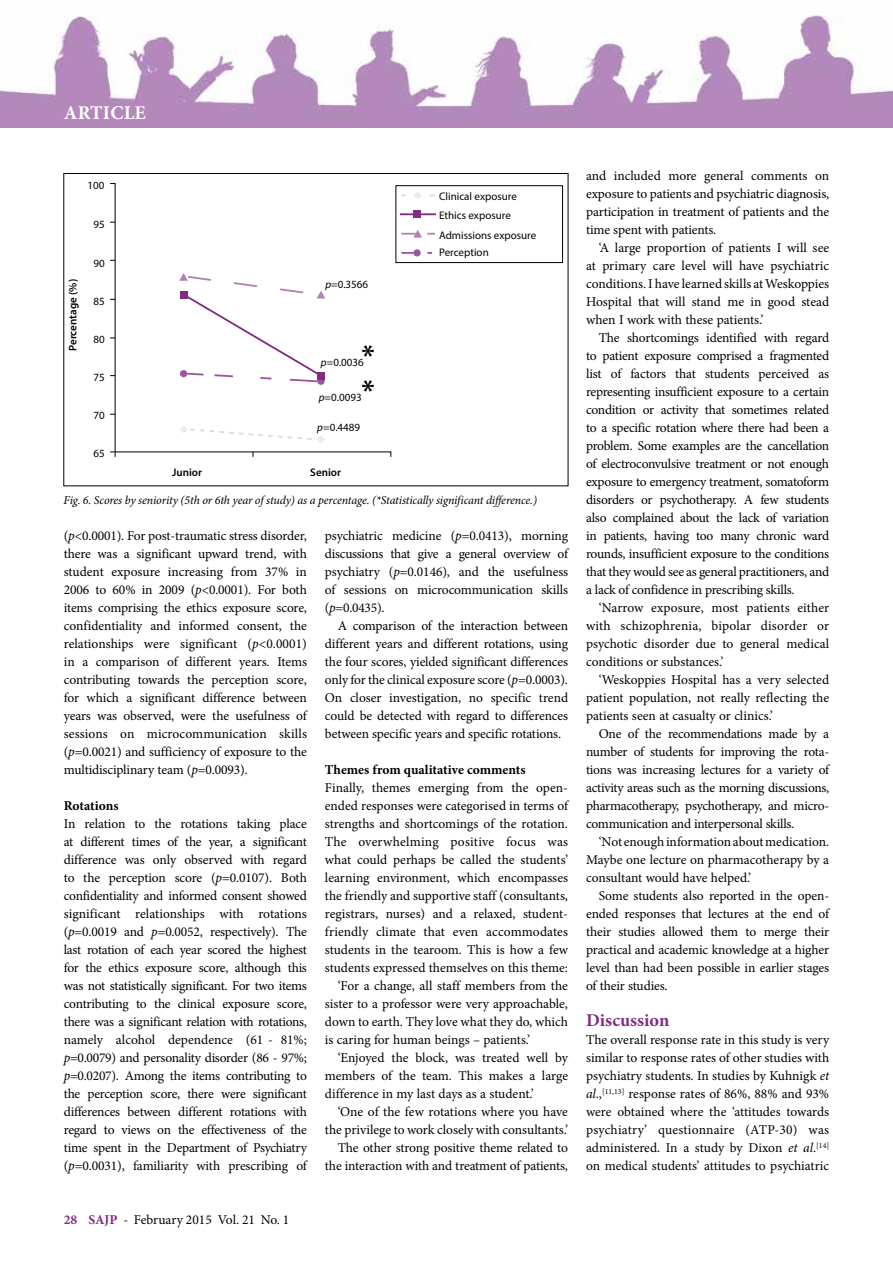
<style>
.page{position:relative;width:893px;height:1263px;background:#fff}
.page>*{position:absolute;margin:0;border:0;box-sizing:border-box;transform-origin:0 0}
.t1{font:600 30.3px "Myriad Pro";color:#000}
.t2{font:700 19.5px "Minion Pro";letter-spacing:.01em;color:#fff}
.t3{font:700 18px "Minion Pro";color:#822a85}
.t4{font:13.5px/18px "Minion Pro";letter-spacing:-.005em;color:#000;text-align:justify}
.t5{font:700 13.5px "Minion Pro";color:#000}
.t6{font:13.5px "Minion Pro";letter-spacing:.015em;color:#000}
.t7{font:italic 12px "Minion Pro";letter-spacing:-.015em;color:#000}
.t8{font:11.1px/19.2px "Myriad Pro";color:#000}
.t9{font:600 11.1px "Myriad Pro";color:#000}
.s1{font-style:italic}
.s2{font-weight:700;color:#822a85}
</style>
<div class="page">
<img style="left:0;top:15px;width:893px;height:113px">
<div style="left:413px;top:210px;width:8px;height:8px;background:#812b83"></div>
<hr style="left:400px;top:213px;width:36px;height:2px;background:#812b83">
<svg style="left:413px;top:249px;width:8px;height:7px"></svg>
<svg style="left:401px;top:252px;width:12px;height:2px"></svg>
<svg style="left:401px;top:230px;width:34px;height:8px"></svg>
<svg style="left:414px;top:192px;width:8px;height:7px"></svg>
<div style="left:395px;top:185px;width:168px;height:78px;border:1px solid #000"></div>
<svg style="left:110px;top:183px;width:282px;height:274px"></svg>
<div style="left:64px;top:173px;width:504px;height:313px;border:1px solid #000"></div>
<h2 class="t2" style="left:64px;top:99px;width:84px">ARTICLE</h2>
<p class="t9" style="left:66px;top:351px;width:73px;rotate:-90deg">Percentage (%)</p>
<p class="t8" style="left:88px;top:175px;width:18px">100</p>
<p class="t8" style="left:94px;top:215px;width:13px">95</p>
<p class="t8" style="left:94px;top:253px;width:13px">90</p>
<p class="t8" style="left:94px;top:292px;width:13px">85</p>
<p class="t8" style="left:94px;top:330px;width:13px">80</p>
<p class="t8" style="left:94px;top:368px;width:13px">75</p>
<p class="t8" style="left:94px;top:406px;width:13px">70</p>
<p class="t8" style="left:94px;top:443px;width:13px">65</p>
<p class="t8" style="left:325px;top:275px;width:44px"><span class="s1">p</span>=0.3566</p>
<h1 class="t1" style="left:361px;top:336px;width:15px">*</h1>
<p class="t8" style="left:321px;top:352px;width:44px"><span class="s1">p</span>=0.0036</p>
<h1 class="t1" style="left:361px;top:371px;width:15px">*</h1>
<p class="t8" style="left:319px;top:387px;width:44px"><span class="s1">p</span>=0.0093</p>
<p class="t8" style="left:317px;top:418px;width:44px"><span class="s1">p</span>=0.4489</p>
<p class="t9" style="left:172px;top:465px;width:31px">Junior</p>
<p class="t9" style="left:310px;top:465px;width:32px">Senior</p>
<p class="t8" style="left:439px;top:187px;width:99px">Clinical exposure<br>Ethics exposure<br>Admissions exposure</p>
<p class="t8" style="left:439px;top:243px;width:51px">Perception</p>
<p class="t7" style="left:64px;top:492px;width:475px">Fig. 6. Scores by seniority (5th or 6th year of study) as a percentage. (*Statistically significant difference.)</p>
<p class="t4" style="left:64px;top:527px;width:245px">(<span class="s1">p</span>&lt;0.0001). For post-traumatic stress disorder, there was a significant upward trend, with student exposure increasing from 37% in 2006 to 60% in 2009 (<span class="s1">p</span>&lt;0.0001). For both items comprising the ethics exposure score, confidentiality and informed consent, the relationships were significant (<span class="s1">p</span>&lt;0.0001) in a comparison of different years. Items contributing towards the perception score, for which a significant difference between years was observed, were the usefulness of sessions on microcommunication skills (<span class="s1">p</span>=0.0021) and sufficiency of exposure to the multidisciplinary team (<span class="s1">p</span>=0.0093).</p>
<p class="t5" style="left:64px;top:796px;width:56px">Rotations</p>
<p class="t4" style="left:64px;top:815px;width:245px">In relation to the rotations taking place at different times of the year, a significant difference was only observed with regard to the perception score (<span class="s1">p</span>=0.0107). Both confidentiality and informed consent showed significant relationships with rotations (<span class="s1">p</span>=0.0019 and <span class="s1">p</span>=0.0052, respectively). The last rotation of each year scored the highest for the ethics exposure score, although this was not statistically significant. For two items contributing to the clinical exposure score, there was a significant relation with rotations, namely alcohol dependence (61 - 81%; <span class="s1">p</span>=0.0079) and personality disorder (86 - 97%; <span class="s1">p</span>=0.0207). Among the items contributing to the perception score, there were significant differences between different rotations with regard to views on the effectiveness of the time spent in the Department of Psychiatry (<span class="s1">p</span>=0.0031), familiarity with prescribing of</p>
<p class="t4" style="left:64px;top:1211px;width:227px"><span class="s2">28 SAJP</span> - February 2015 Vol. 21 No. 1</p>
<p class="t4" style="left:325px;top:527px;width:245px">psychiatric medicine (<span class="s1">p</span>=0.0413), morning discussions that give a general overview of psychiatry (<span class="s1">p</span>=0.0146), and the usefulness of sessions on microcommunication skills (<span class="s1">p</span>=0.0435).</p>
<p class="t4" style="left:325px;top:617px;width:245px;text-indent:13px">A comparison of the interaction between different years and different rotations, using the four scores, yielded significant differences only for the clinical exposure score (<span class="s1">p</span>=0.0003).<br>On closer investigation, no specific trend could be detected with regard to differences between specific years and specific rotations.</p>
<p class="t5" style="left:325px;top:760px;width:202px">Themes from qualitative comments</p>
<p class="t4" style="left:325px;top:779px;width:245px">Finally, themes emerging from the open-</p>
<p class="t4" style="left:325px;top:797px;width:245px">ended responses were categorised in terms of</p>
<p class="t4" style="left:325px;top:815px;width:245px">strengths and shortcomings of the rotation.</p>
<p class="t6" style="left:325px;top:833px;width:245px">The overwhelming positive focus was</p>
<p class="t4" style="left:325px;top:851px;width:245px">what could perhaps be called the students’</p>
<p class="t4" style="left:325px;top:869px;width:245px">learning environment, which encompasses</p>
<p class="t4" style="left:325px;top:887px;width:245px">the friendly and supportive staff (consultants,</p>
<p class="t4" style="left:325px;top:905px;width:245px">registrars, nurses) and a relaxed, student-</p>
<p class="t4" style="left:325px;top:923px;width:245px">friendly climate that even accommodates</p>
<p class="t4" style="left:325px;top:941px;width:245px">students in the tearoom. This is how a few</p>
<p class="t4" style="left:325px;top:959px;width:245px">students expressed themselves on this theme:</p>
<p class="t4" style="left:338px;top:977px;width:232px">‘For a change, all staff members from the</p>
<p class="t4" style="left:325px;top:995px;width:245px">sister to a professor were very approachable,</p>
<p class="t4" style="left:325px;top:1013px;width:245px">down to earth. They love what they do, which</p>
<p class="t4" style="left:325px;top:1031px;width:207px">is caring for human beings – patients.’</p>
<p class="t4" style="left:338px;top:1049px;width:232px">‘Enjoyed the block, was treated well by</p>
<p class="t4" style="left:325px;top:1067px;width:245px">members of the team. This makes a large</p>
<p class="t4" style="left:325px;top:1085px;width:210px">difference in my last days as a student.’</p>
<p class="t4" style="left:338px;top:1103px;width:232px">‘One of the few rotations where you have</p>
<p class="t4" style="left:325px;top:1121px;width:245px">the privilege to work closely with consultants.’</p>
<p class="t4" style="left:338px;top:1139px;width:232px">The other strong positive theme related to</p>
<p class="t4" style="left:325px;top:1157px;width:245px">the interaction with and treatment of patients,</p>
<p class="t4" style="left:586px;top:167px;width:245px">and included more general comments on exposure to patients and psychiatric diagnosis, participation in treatment of patients and the time spent with patients.</p>
<p class="t4" style="left:586px;top:239px;width:245px;text-indent:13px">‘A large proportion of patients I will see at primary care level will have psychiatric conditions. I have learned skills at Weskoppies Hospital that will stand me in good stead when I work with these patients.’</p>
<p class="t4" style="left:586px;top:329px;width:245px;text-indent:13px">The shortcomings identified with regard to patient exposure comprised a fragmented list of factors that students perceived as representing insufficient exposure to a certain condition or activity that sometimes related to a specific rotation where there had been a problem. Some examples are the cancellation of electroconvulsive treatment or not enough exposure to emergency treatment, somatoform disorders or psychotherapy. A few students also complained about the lack of variation in patients, having too many chronic ward rounds, insufficient exposure to the conditions that they would see as general practitioners, and a lack of confidence in prescribing skills.</p>
<p class="t4" style="left:586px;top:598px;width:245px;text-indent:13px">‘Narrow exposure, most patients either with schizophrenia, bipolar disorder or psychotic disorder due to general medical conditions or substances.’</p>
<p class="t4" style="left:586px;top:670px;width:245px;text-indent:13px">‘Weskoppies Hospital has a very selected patient population, not really reflecting the patients seen at casualty or clinics.’</p>
<p class="t4" style="left:586px;top:724px;width:245px;text-indent:13px">One of the recommendations made by a number of students for improving the rota&shy;tions was increasing lectures for a variety of activity areas such as the morning discussions, pharmacotherapy, psychotherapy, and micro&shy;communication and interpersonal skills.</p>
<p class="t4" style="left:586px;top:832px;width:245px;text-indent:13px">‘Not enough information about medication.<br>Maybe one lecture on pharmacotherapy by a consultant would have helped.’</p>
<p class="t4" style="left:586px;top:886px;width:245px;text-indent:13px">Some students also reported in the open&shy;ended responses that lectures at the end of their studies allowed them to merge their practical and academic knowledge at a higher level than had been possible in earlier stages of their studies.</p>
<h3 class="t3" style="left:586px;top:1008px;width:85px">Discussion</h3>
<p class="t4" style="left:586px;top:1031px;width:245px">The overall response rate in this study is very similar to response rates of other studies with psychiatry students. In studies by Kuhnigk <span class="s1">et al</span>.,<sup>[11,13]</sup> response rates of 86%, 88% and 93% were obtained where the ‘attitudes towards psychiatry’ questionnaire (ATP-30) was administered. In a study by Dixon <span class="s1">et al</span>.<sup>[14] </sup>on medical students’ attitudes to psychiatric</p>
</div>
